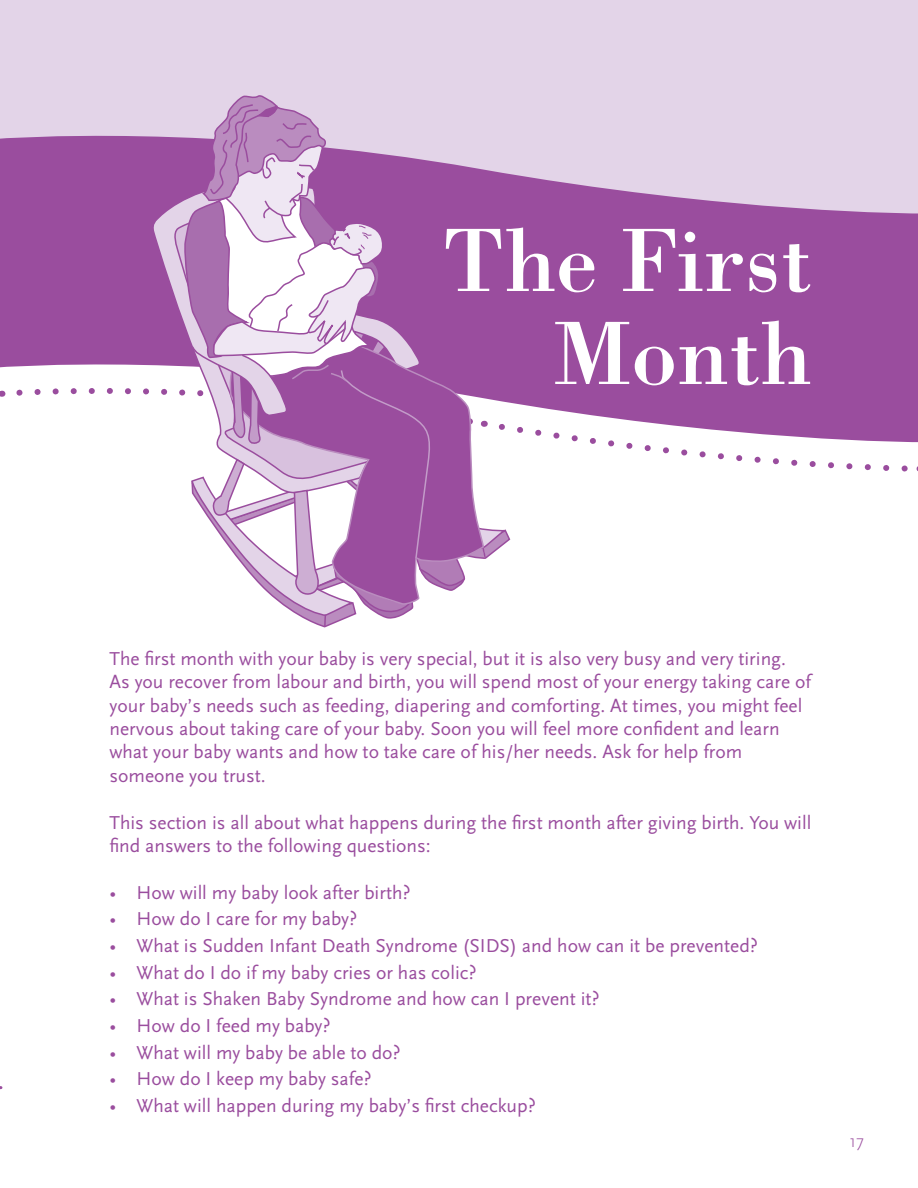
<style>
.page{position:relative;width:918px;height:1188px;background:#fff}
.page>*{position:absolute;margin:0;border:0;box-sizing:border-box;transform-origin:0 0}
.t1{font:93px/93px "Bodoni";color:#fff;text-align:right}
.t2{font:19.5px/23.4px "Scala Sans";color:#9a4d9e}
.t3{font:300 18px "Scala Sans OT";color:#9a4d9e}
</style>
<div class="page">
<div style="left:0;top:0;width:918px;height:355px;background:#e3d4e8"></div>
<svg style="left:13px;top:95px;width:905px;height:533px"></svg>
<h1 class="t1" style="left:442px;top:224px;width:371px">The First<br>Month</h1>
<p class="t2" style="left:110px;top:649px;width:703px">The first month with your baby is very special, but it is also very busy and very tiring.<br>As you recover from labour and birth, you will spend most of your energy taking care of your baby’s needs such as feeding, diapering and comforting. At times, you might feel nervous about taking care of your baby. Soon you will feel more confident and learn what your baby wants and how to take care of his/her needs. Ask for help from someone you trust.</p>
<p class="t2" style="left:110px;top:812px;width:703px">This section is all about what happens during the first month after giving birth. You will find answers to the following questions:</p>
<p class="t2" style="left:110px;top:883px;width:303px">• How will my baby look after birth?</p>
<p class="t2" style="left:110px;top:909px;width:249px">• How do I care for my baby?</p>
<p class="t2" style="left:110px;top:936px;width:650px">• What is Sudden Infant Death Syndrome (SIDS) and how can it be prevented?</p>
<p class="t2" style="left:110px;top:962px;width:369px">• What do I do if my baby cries or has colic?</p>
<p class="t2" style="left:110px;top:989px;width:492px">• What is Shaken Baby Syndrome and how can I prevent it?</p>
<p class="t2" style="left:110px;top:1016px;width:223px">• How do I feed my baby?</p>
<p class="t2" style="left:110px;top:1042px;width:293px">• What will my baby be able to do?</p>
<p class="t2" style="left:110px;top:1069px;width:264px">• How do I keep my baby safe?</p>
<p class="t2" style="left:110px;top:1096px;width:428px">• What will happen during my baby’s first checkup?</p>
<p class="t3" style="left:849px;top:1134px;width:16px">17</p>
</div>
